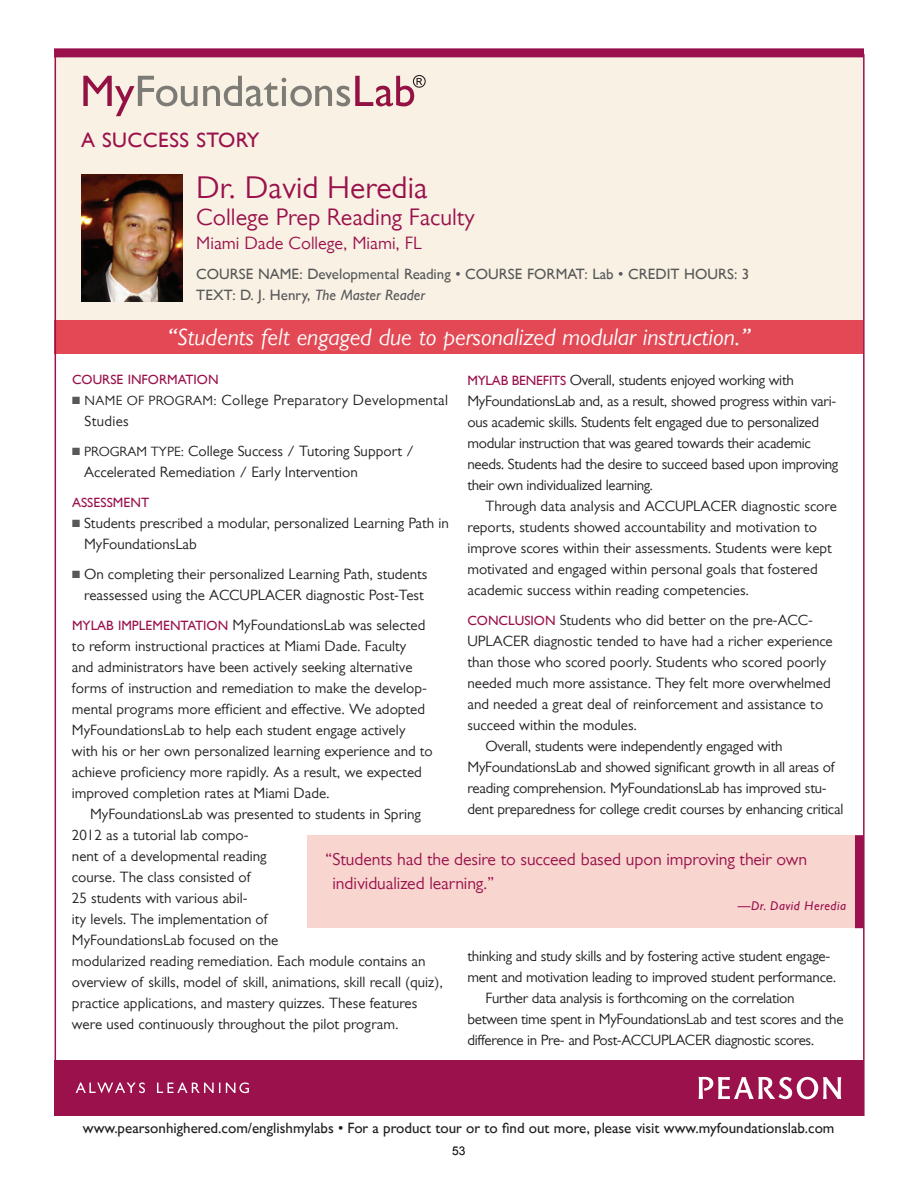
<style>
.page{position:relative;width:918px;height:1188px;background:#fff}
.page>*{position:absolute;margin:0;border:0;box-sizing:border-box;transform-origin:0 0}
.t1{font:31.5px "Gill Sans MT Pro";color:#9a114c}
.t2{font:italic 24px "Gill Sans MT Pro";color:#fff}
.t3{font:24px "Gill Sans MT Pro";color:#9a114c}
.t4{font:500 21px "Gill Sans MT Pro";letter-spacing:.02em;color:#9a114c}
.t5{font:18px "Gill Sans MT Pro";color:#9a114c}
.t6{font:17.7px/24px "Gill Sans MT Pro";letter-spacing:-.005em;color:#9a114c}
.t7{font:15px/21px "Gill Sans MT Pro";color:#231f20}
.t8{font:15px/21px "Gill Sans MT Pro";letter-spacing:-.02em;color:#231f20}
.t9{font:500 15px "Gill Sans MT Pro";color:#231f20}
.t10{font:500 15px/21px "Gill Sans MT Pro";color:#57585a}
.t11{font:15px/21px "Gill Sans MT Pro";letter-spacing:.02em;color:#231f20}
.t12{font:500 13.5px "Gill Sans MT Pro";color:#9a114c}
.t13{font:italic 500 12.75px "Gill Sans MT Pro";letter-spacing:.04em;color:#9a114c}
.t14{font:12px "Arial";color:#000}
.s1{font-style:italic}
.s2{color:#57585a}
.s3{font-size:13.5px}
.s4{font-weight:500;font-size:13.5px;color:#9a114c}
</style>
<div class="page">
<div style="left:54px;top:54px;width:809px;height:268px;background:#f9f2e4"></div>
<div style="left:54px;top:48px;width:810px;height:9px;background:#9a114c"></div>
<div style="left:55px;top:320px;width:808px;height:34px;background:#e24954"></div>
<img style="left:81px;top:174px;width:102px;height:128px">
<div style="left:307px;top:835px;width:557px;height:93px;background:#f8d6cf"></div>
<div style="left:855px;top:835px;width:9px;height:93px;background:#9a114c"></div>
<svg style="left:83px;top:75px;width:343px;height:41px"></svg>
<div style="left:54px;top:1060px;width:809px;height:56px;background:#9a114c"></div>
<svg style="left:76px;top:1082px;width:173px;height:11px"></svg>
<svg style="left:699px;top:1077px;width:142px;height:22px"></svg>
<h3 class="t4" style="left:81px;top:128px;width:180px">A Success StorY</h3>
<h1 class="t1" style="left:196px;top:169px;width:233px">Dr. David Heredia</h1>
<h2 class="t3" style="left:196px;top:203px;width:280px">College Prep Reading Faculty</h2>
<p class="t5" style="left:196px;top:233px;width:227px">Miami Dade College, Miami, FL</p>
<p class="t10" style="left:196px;top:263px;width:555px">Course Name: Developmental Reading • Course Format: Lab • Credit Hours: 3<br>TEXT: D. J. Henry, <span class="s1">The Master Reader</span></p>
<h2 class="t2" style="left:167px;top:323px;width:585px">“Students felt engaged due to personalized modular instruction.”</h2>
<p class="t12" style="left:72px;top:371px;width:148px">Course Information</p>
<p class="t11" style="left:85px;top:389px;width:365px;text-indent:-13px"><span class="s2">■</span> <span class="s3">Nam e of Program :</span> College Preparatory Developmental<br>Studies</p>
<p class="t7" style="left:84px;top:440px;width:332px;text-indent:-12px"><span class="s2">■</span> <span class="s3">Program Type:</span> College Success / Tutoring Support /<br>Accelerated Remediation / Early Intervention</p>
<p class="t12" style="left:72px;top:494px;width:79px">Assessment</p>
<p class="t7" style="left:84px;top:512px;width:366px;text-indent:-12px"><span class="s2">■</span> Students prescribed a modular, personalized Learning Path in<br>MyFoundationsLab</p>
<p class="t7" style="left:72px;top:563px;width:357px;text-align:center"><span class="s2">■</span> O n completing their personalized Learning Path, students reassessed using the ACCUPLACER diagnostic Post-Test</p>
<p class="t7" style="left:72px;top:614px;width:362px"><span class="s4">MyLab Implementation</span> MyFoundationsLab was selected to reform instructional practices at Miami Dade. Faculty<br>and administrators have been actively seeking alternative forms of instruction and remediation to make the develop&shy;mental programs more efficient and effective. We adopted MyFoundationsLab to help each student engage actively with his or her own personalized learning experience and to achieve proficiency more rapidly. As a result, we expected improved completion rates at Miami Dade.</p>
<p class="t7" style="left:72px;top:803px;width:372px;text-indent:18px">MyFoundationsLab was presented to students in Spring 2012 as a tutorial lab compo-<br>nent of a developmental reading<br>course. The class consisted of<br>25 students with various abil-<br>ity levels. The implementation of<br>MyFoundationsLab focused on the<br>modularized reading remediation. Each module contains an overview of skills, model of skill, animations, skill recall (quiz), practice applications, and mastery quizzes. These features were used continuously throughout the pilot program.</p>
<p class="t8" style="left:467px;top:369px;width:372px"><span class="s4">MyLab Benefits</span> Overall, students enjoyed working with MyFoundationsLab and, as a result, showed progress within vari&shy;ous academic skills. Students felt engaged due to personalized modular instruction that was geared towards their academic needs. Students had the desire to succeed based upon improving their own individualized learning.</p>
<p class="t7" style="left:467px;top:495px;width:371px;text-indent:18px">Through data analysis and ACCUPLACER diagnostic score reports, students showed accountability and motivation to improve scores within their assessments. Students were kept motivated and engaged within personal goals that fostered academic success within reading competencies.</p>
<p class="t7" style="left:467px;top:609px;width:347px"><span class="s4">Conclusion</span> Students who did better on the pre-ACC-</p>
<p class="t7" style="left:467px;top:630px;width:367px">UPLACER diagnostic tended to have had a richer experience</p>
<p class="t7" style="left:467px;top:651px;width:360px">than those who scored poorly. Students who scored poorly</p>
<p class="t7" style="left:467px;top:672px;width:365px">needed much more assistance. They felt more overwhelmed</p>
<p class="t7" style="left:467px;top:693px;width:357px">and needed a great deal of reinforcement and assistance to</p>
<p class="t7" style="left:467px;top:714px;width:171px">succeed within the modules.</p>
<p class="t7" style="left:485px;top:735px;width:299px">Overall, students were independently engaged with</p>
<p class="t7" style="left:467px;top:756px;width:369px">MyFoundationsLab and showed significant growth in all areas of</p>
<p class="t7" style="left:467px;top:777px;width:361px">reading comprehension. MyFoundationsLab has improved stu-</p>
<p class="t7" style="left:467px;top:798px;width:378px">dent preparedness for college credit courses by enhancing critical</p>
<p class="t6" style="left:332px;top:847px;width:476px;text-indent:-7px">“Students had the desire to succeed based upon improving their own individualized learning.”</p>
<p class="t13" style="left:738px;top:898px;width:110px">—Dr. David Heredia</p>
<p class="t7" style="left:467px;top:945px;width:365px">thinking and study skills and by fostering active student engage-</p>
<p class="t7" style="left:467px;top:966px;width:370px">ment and motivation leading to improved student performance.</p>
<p class="t8" style="left:485px;top:987px;width:311px">Further data analysis is forthcoming on the correlation</p>
<p class="t8" style="left:467px;top:1008px;width:378px">between time spent in MyFoundationsLab and test scores and the</p>
<p class="t8" style="left:467px;top:1029px;width:348px">difference in Pre- and Post-ACCUPLACER diagnostic scores.</p>
<p class="t9" style="left:83px;top:1119px;width:753px">www.pearsonhighered.com/englishmylabs • For a product tour or to find out more, please visit www.myfoundationslab.com</p>
<p class="t14" style="left:452px;top:1143px;width:15px">53</p>
</div>
